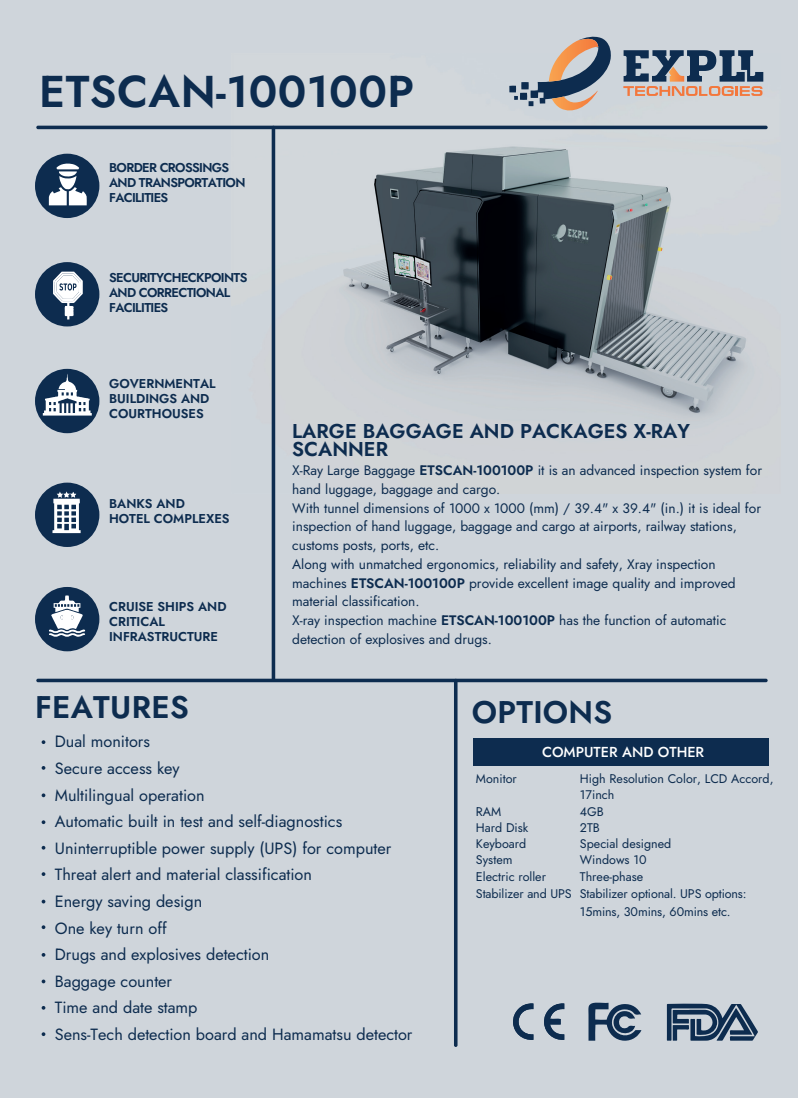
<style>
.page{position:relative;width:798px;height:1099px;background:#fff}
.page>*{position:absolute;margin:0;border:0;box-sizing:border-box;transform-origin:0 0}
.t1{font:600 44.5px "Jost";letter-spacing:.01em;color:#0d2c4f}
.t2{font:600 31.25px "Jost";letter-spacing:.01em;color:#0d2c4f}
.t3{font:600 20px/18.8px "Jost";color:#0d2c4f}
.t4{font:16.25px/26.6px "Jost";color:#0d2c4f}
.t5{font:500 14.38px "Jost";color:#fff}
.t6{font:13.75px/18.8px "Jost";color:#0d2c4f}
.t7{font:600 12.88px/15.1px "Jost";color:#0d2c4f}
.t8{font:600 12.88px/15.1px "Jost";letter-spacing:-.05em;color:#0d2c4f}
.t9{font:12.5px/16.2px "Jost";color:#0d2c4f}
.s1{font-weight:600}
</style>
<div class="page">
<div style="left:0;top:0;width:797px;height:1097px;background:#cfd5db"></div>
<img style="left:231px;top:72px;width:537px;height:421px">
<div style="left:521px;top:82px;width:7px;height:7px;background:#0d2c4f"></div>
<div style="left:509px;top:86px;width:7px;height:6px;background:#0d2c4f"></div>
<div style="left:520px;top:93px;width:7px;height:7px;background:#0d2c4f"></div>
<svg style="left:514px;top:96px;width:3px;height:4px"></svg>
<svg style="left:528px;top:36px;width:83px;height:75px"></svg>
<svg style="left:623px;top:50px;width:140px;height:46px"></svg>
<hr style="left:36px;top:126px;width:731px;height:3px;background:#0d2c4f;border-radius:2px">
<svg style="left:36px;top:678px;width:731px;height:4px;background:#2e4967"></svg>
<svg style="left:271px;top:126px;width:4px;height:555px;background:#2d4866"></svg>
<hr style="left:454px;top:678px;width:3px;height:368px;background:#0d2c4f;border-radius:2px">
<div style="left:35px;top:154px;width:64px;height:64px;background:#0d2c4f;border-radius:50%"></div>
<div style="left:35px;top:262px;width:64px;height:64px;background:#0d2c4f;border-radius:50%"></div>
<div style="left:35px;top:369px;width:64px;height:64px;background:#0d2c4f;border-radius:50%"></div>
<div style="left:35px;top:482px;width:64px;height:65px;background:#0d2c4f;border-radius:50%"></div>
<div style="left:35px;top:587px;width:64px;height:64px;background:#0d2c4f;border-radius:50%"></div>
<svg style="left:43px;top:373px;width:49px;height:42px"></svg>
<svg style="left:49px;top:163px;width:38px;height:42px"></svg>
<svg style="left:52px;top:491px;width:29px;height:42px"></svg>
<svg style="left:53px;top:271px;width:30px;height:48px"></svg>
<svg style="left:49px;top:595px;width:36px;height:42px"></svg>
<svg style="left:513px;top:1003px;width:51px;height:37px"></svg>
<svg style="left:588px;top:1002px;width:53px;height:38px"></svg>
<svg style="left:666px;top:1003px;width:91px;height:37px"></svg>
<div style="left:473px;top:738px;width:295px;height:27px;background:#0d2c4f"></div>
<svg style="left:42px;top:740px;width:3px;height:4px"></svg>
<svg style="left:42px;top:872px;width:3px;height:4px"></svg>
<svg style="left:42px;top:820px;width:3px;height:4px"></svg>
<svg style="left:42px;top:793px;width:3px;height:4px"></svg>
<svg style="left:42px;top:925px;width:3px;height:4px"></svg>
<svg style="left:42px;top:899px;width:3px;height:4px"></svg>
<svg style="left:42px;top:979px;width:3px;height:4px"></svg>
<svg style="left:42px;top:1032px;width:3px;height:4px"></svg>
<h1 class="t1" style="left:39px;top:62px;width:376px">ETSCAN-100100P</h1>
<p class="t8" style="left:109px;top:160px;width:138px">BORDER CROSSINGS<br>AND TRANSPORTATION<br>FACILITIES</p>
<p class="t8" style="left:109px;top:270px;width:140px">SECURITYCHECKPOINTS<br>AND CORRECTIONAL<br>FACILITIES</p>
<p class="t7" style="left:109px;top:376px;width:108px">GOVERNMENTAL<br>BUILDINGS AND<br>COURTHOUSES</p>
<p class="t7" style="left:109px;top:496px;width:122px">BANKS AND<br>HOTEL COMPLEXES</p>
<p class="t7" style="left:109px;top:598px;width:119px">CRUISE SHIPS AND<br>CRITICAL<br>INFRASTRUCTURE</p>
<h3 class="t3" style="left:292px;top:421px;width:399px">LARGE BAGGAGE AND PACKAGES X-RAY<br>SCANNER</h3>
<p class="t6" style="left:292px;top:461px;width:471px">X-Ray Large Baggage <span class="s1">ETSCAN-100100P</span> it is an advanced inspection system for hand luggage, baggage and cargo.<br>With tunnel dimensions of 1000 x 1000 (mm) / 39.4" x 39.4" (in.) it is ideal for inspection of hand luggage, baggage and cargo at airports, railway stations, customs posts, ports, etc.<br>Along with unmatched ergonomics, reliability and safety, Xray inspection machines <span class="s1">ETSCAN-100100P</span> provide excellent image quality and improved material classification.<br>X-ray inspection machine <span class="s1">ETSCAN-100100P</span> has the function of automatic detection of explosives and drugs.</p>
<h2 class="t2" style="left:35px;top:685px;width:155px">FEATURES</h2>
<p class="t4" style="left:55px;top:728px;width:359px">Dual monitors<br>Secure access key<br>Multilingual operation<br>Automatic built in test and self-diagnostics<br>Uninterruptible power supply (UPS) for computer<br>Threat alert and material classification<br>Energy saving design<br>One key turn off<br>Drugs and explosives detection<br>Baggage counter<br>Time and date stamp<br>Sens-Tech detection board and Hamamatsu detector</p>
<h2 class="t2" style="left:471px;top:691px;width:142px">OPTIONS</h2>
<p class="t5" style="left:542px;top:742px;width:164px">COMPUTER AND OTHER</p>
<p class="t9" style="left:476px;top:770px;width:42px">Monitor</p>
<p class="t9" style="left:579px;top:770px;width:195px">High Resolution Color, LCD Accord,<br>17inch</p>
<p class="t9" style="left:476px;top:803px;width:27px">RAM</p>
<p class="t9" style="left:579px;top:803px;width:25px">4GB</p>
<p class="t9" style="left:476px;top:819px;width:54px">Hard Disk</p>
<p class="t9" style="left:579px;top:819px;width:21px">2TB</p>
<p class="t9" style="left:476px;top:835px;width:52px">Keyboard</p>
<p class="t9" style="left:579px;top:835px;width:93px">Special designed</p>
<p class="t9" style="left:476px;top:851px;width:38px">System</p>
<p class="t9" style="left:579px;top:851px;width:68px">Windows 10</p>
<p class="t9" style="left:476px;top:868px;width:72px">Electric roller</p>
<p class="t9" style="left:579px;top:868px;width:65px">Three-phase</p>
<p class="t9" style="left:476px;top:885px;width:272px">Stabilizer and UPS Stabilizer optional. UPS options:</p>
<p class="t9" style="left:579px;top:903px;width:152px">15mins, 30mins, 60mins etc.</p>
</div>
